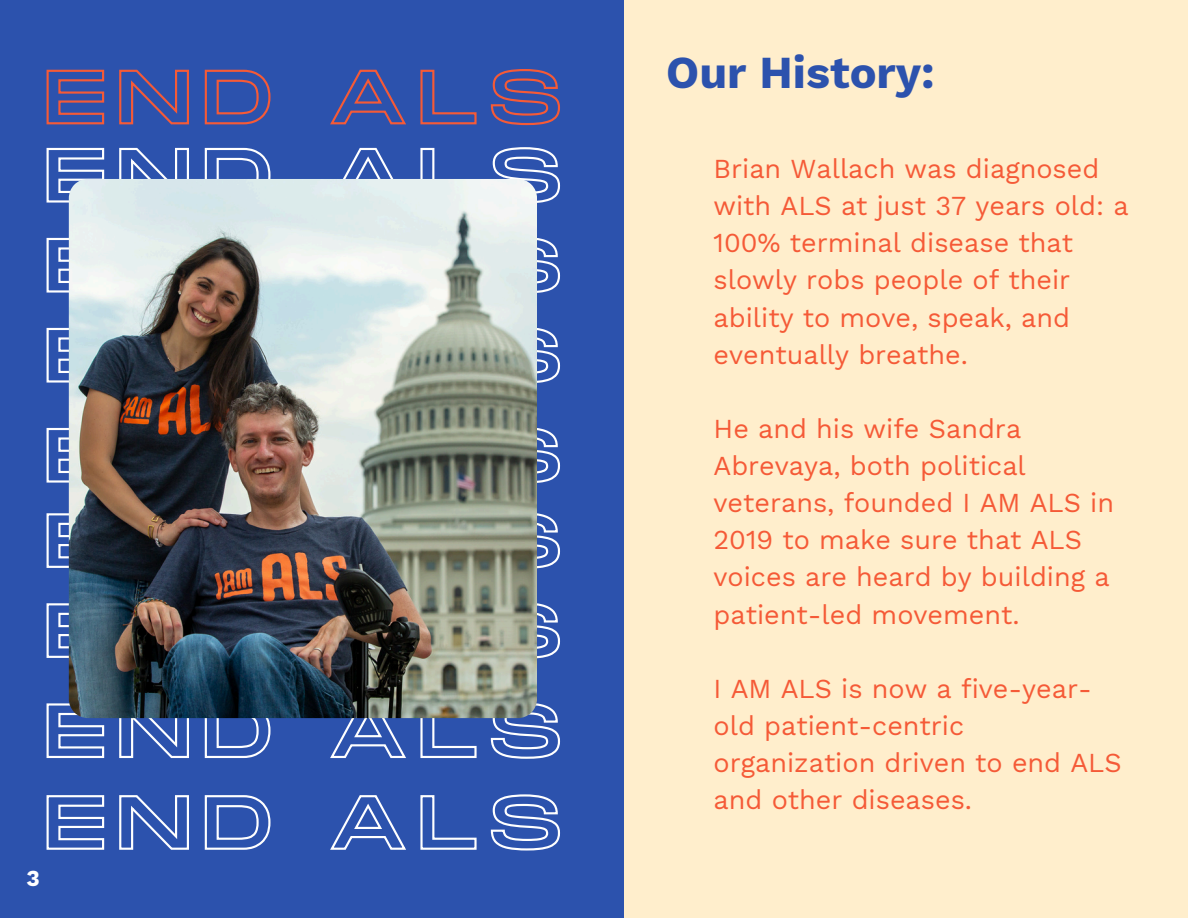
<style>
.page{position:relative;width:1188px;height:918px;background:#2c52ad}
.page>*{position:absolute;margin:0;border:0;box-sizing:border-box;transform-origin:0 0}
.t1{font:700 45px "Work Sans";color:#2c52ad}
.t2{font:27px/37.2px "Work Sans";color:#f55a37}
.t3{font:700 22.5px "Work Sans";color:#fff}
</style>
<div class="page">
<div style="left:624px;top:0;width:564px;height:918px;background:#fec"></div>
<svg style="left:46px;top:69px;width:514px;height:57px"></svg>
<svg style="left:46px;top:147px;width:514px;height:57px"></svg>
<svg style="left:46px;top:236px;width:514px;height:58px"></svg>
<svg style="left:46px;top:326px;width:514px;height:58px"></svg>
<svg style="left:46px;top:426px;width:514px;height:58px"></svg>
<svg style="left:46px;top:511px;width:514px;height:58px"></svg>
<svg style="left:46px;top:603px;width:514px;height:57px"></svg>
<svg style="left:46px;top:703px;width:514px;height:56px"></svg>
<img style="left:69px;top:179px;width:468px;height:539px">
<svg style="left:46px;top:794px;width:514px;height:57px"></svg>
<h1 class="t3" style="left:27px;top:865px;width:15px">3</h1>
<h1 class="t1" style="left:666px;top:47px;width:270px">Our History:</h1>
<h2 class="t2" style="left:714px;top:150px;width:417px">Brian Wallach was diagnosed with ALS at just 37 years old: a<br>100% terminal disease that</h2>
<p class="t2" style="left:714px;top:262px;width:358px;text-align:justify">slowly robs people of their ability to move, speak, and eventually breathe.</p>
<p class="t2" style="left:714px;top:410px;width:314px">He and his wife Sandra<br>Abrevaya, both political</p>
<p class="t2" style="left:714px;top:484px;width:402px">veterans, founded I AM ALS in<br>2019 to make sure that ALS voices are heard by building a patient-led movement.</p>
<p class="t2" style="left:714px;top:670px;width:410px">I AM ALS is now a five-year&shy;old patient-centric organization driven to end ALS and other diseases.</p>
</div>
